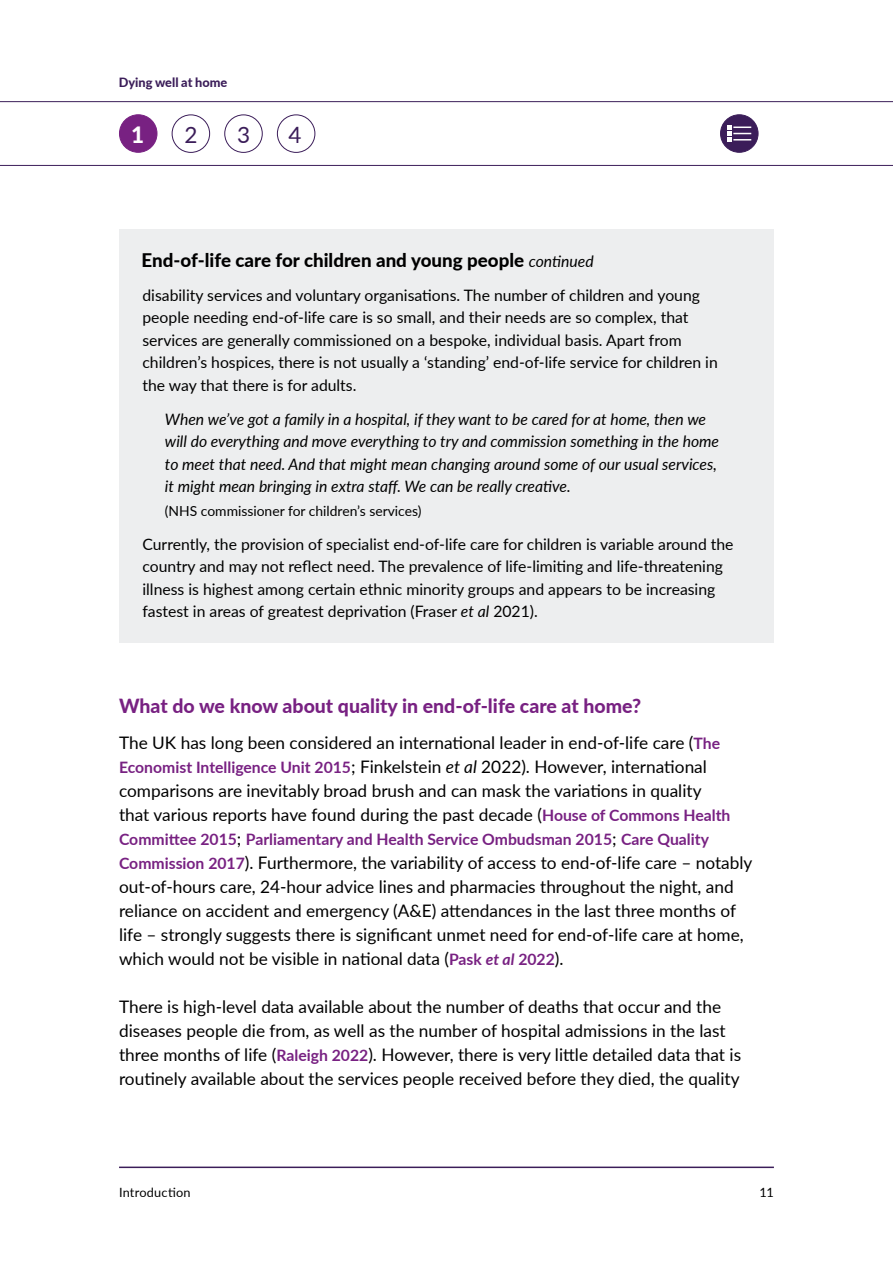
<style>
.page{position:relative;width:893px;height:1263px;background:#fff}
.page>*{position:absolute;margin:0;border:0;box-sizing:border-box;transform-origin:0 0}
.t1{font:22.5px "Lato";color:#3b1d59}
.t2{font:800 22.5px "Lato";color:#fff}
.t3{font:800 19.5px "Lato";color:#782182}
.t4{font:800 18.75px "Lato";color:#000}
.t5{font:17.25px/24px "Lato";color:#000}
.t6{font:15.75px/22.5px "Lato";color:#000}
.t7{font:italic 15.75px/22.5px "Lato";color:#000}
.t8{font:700 15.75px "Lato";color:#782182}
.t9{font:13.8px "Lato";color:#000}
.t10{font:800 12.75px "Lato";color:#3b1d59}
.t11{font:12.75px "Lato";letter-spacing:.01em;color:#000}
.s1{font-weight:400;font-style:italic;font-size:15.75px}
.s2{font-style:italic}
.s3{font-weight:700;font-size:15.75px;color:#782182}
.s4{font-weight:400;font-size:17.25px;color:#000}
.s5{font-weight:700;font-style:italic;font-size:15.75px;color:#782182}
</style>
<div class="page">
<hr style="left:119px;top:1166px;width:655px;height:2px;background:#3b1d59">
<hr style="left:0;top:165px;width:893px;height:1px;background:#3b1d59">
<hr style="left:0;top:101px;width:893px;height:1px;background:#3b1d59">
<div style="left:720px;top:115px;width:38px;height:37px;background:#3b1d59;border-radius:50%"></div>
<div style="left:720px;top:114px;width:38px;height:39px;border:1px solid #3b1d59;border-radius:50%"></div>
<svg style="left:727px;top:125px;width:24px;height:17px"></svg>
<div style="left:119px;top:115px;width:38px;height:37px;background:#782182;border-radius:50%"></div>
<div style="left:119px;top:114px;width:38px;height:39px;border:1px solid #782182;border-radius:50%"></div>
<div style="left:172px;top:114px;width:38px;height:39px;border:1px solid #3b1d59;border-radius:50%"></div>
<div style="left:224px;top:114px;width:39px;height:39px;border:1px solid #3b1d59;border-radius:50%"></div>
<div style="left:277px;top:114px;width:38px;height:39px;border:1px solid #3b1d59;border-radius:50%"></div>
<div style="left:119px;top:230px;width:655px;height:413px;background:#edeeef"></div>
<p class="t10" style="left:119px;top:73px;width:110px">Dying well at home</p>
<h1 class="t2" style="left:131px;top:118px;width:15px">1</h1>
<h1 class="t1" style="left:185px;top:118px;width:15px">2</h1>
<h1 class="t1" style="left:237px;top:118px;width:15px">3</h1>
<h1 class="t1" style="left:288px;top:118px;width:15px">4</h1>
<p class="t4" style="left:142px;top:246px;width:454px">End-of-life care for children and young people <span class="s1">continued</span></p>
<p class="t6" style="left:142px;top:283px;width:577px">disability services and voluntary organisations. The number of children and young people needing end-of-life care is so small, and their needs are so complex, that services are generally commissioned on a bespoke, individual basis. Apart from children’s hospices, there is not usually a ‘standing’ end-of-life service for children in the way that there is for adults.</p>
<p class="t7" style="left:165px;top:407px;width:556px">When we’ve got a family in a hospital, if they want to be cared for at home, then we will do everything and move everything to try and commission something in the home to meet that need. And that might mean changing around some of our usual services, it might mean bringing in extra staff. We can be really creative.</p>
<p class="t9" style="left:165px;top:501px;width:258px">(NHS commissioner for children’s services)</p>
<p class="t6" style="left:142px;top:532px;width:593px">Currently, the provision of specialist end-of-life care for children is variable around the country and may not reflect need. The prevalence of life-limiting and life-threatening illness is highest among certain ethnic minority groups and appears to be increasing fastest in areas of greatest deprivation (Fraser <span class="s2">et al</span> 2021).</p>
<p class="t3" style="left:119px;top:691px;width:524px">What do we know about quality in end-of-life care at home?</p>
<p class="t5" style="left:119px;top:730px;width:613px">The UK has long been considered an international leader in end-of-life care (<span class="s3">The Economist Intelligence Unit 2015</span>; Finkelstein <span class="s2">et al</span> 2022). However, international comparisons are inevitably broad brush and can mask the variations in quality that various reports have found during the past decade (<span class="s3">House of Commons Health</span></p>
<p class="t8" style="left:119px;top:827px;width:591px">Committee 2015<span class="s4">;</span> Parliamentary and Health Service Ombudsman 2015<span class="s4">;</span> Care Quality</p>
<p class="t5" style="left:119px;top:850px;width:635px"><span class="s3">Commission 2017</span>). Furthermore, the variability of access to end-of-life care – notably out-of-hours care, 24-hour advice lines and pharmacies throughout the night, and reliance on accident and emergency (A&amp;E) attendances in the last three months of life – strongly suggests there is significant unmet need for end‑of‑life care at home, which would not be visible in national data (<span class="s3">Pask</span> <span class="s5">et al</span> <span class="s3">2022</span>).</p>
<p class="t5" style="left:119px;top:994px;width:624px">There is high-level data available about the number of deaths that occur and the diseases people die from, as well as the number of hospital admissions in the last three months of life (<span class="s3">Raleigh 2022</span>). However, there is very little detailed data that is routinely available about the services people received before they died, the quality</p>
<p class="t11" style="left:119px;top:1184px;width:73px">Introduction</p>
<p class="t11" style="left:759px;top:1184px;width:16px">11</p>
</div>
